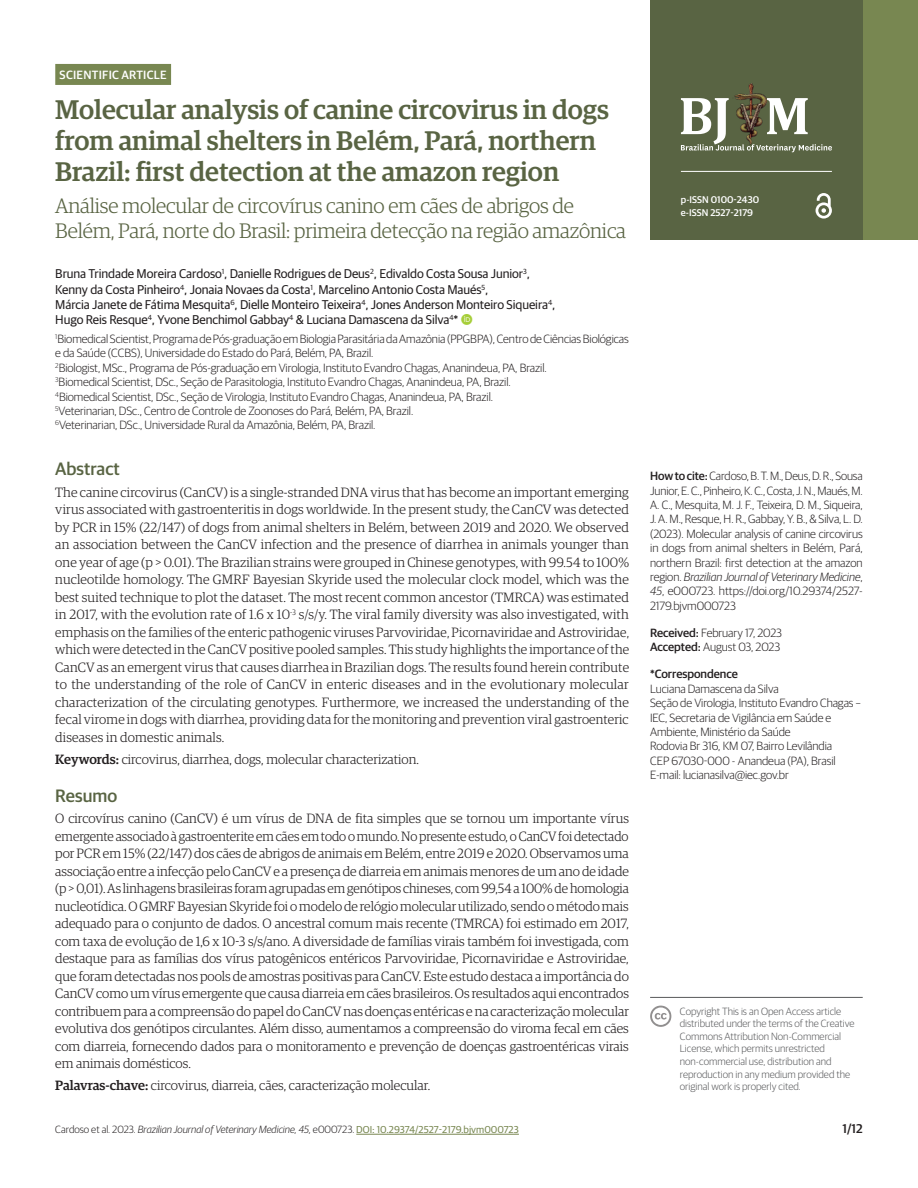
<style>
.page{position:relative;width:918px;height:1188px;background:#fff}
.page>*{position:absolute;margin:0;border:0;box-sizing:border-box;transform-origin:0 0}
.ArticleTitle{font:500 27px/31px "Guardian Egyptian";color:#596443}
.ArticleTitle-Trans1{font:300 21px/24.2px "Guardian Egyptian";letter-spacing:-.01em;color:#596443}
.AbstractTitle{font:500 18px "Guardian Sans";color:#596443}
.AbstractTitle-Trans1{font:500 18px "Guardian Sans";color:#596443}
.Abstract{font:300 13.5px/17.5px "Guardian Egyptian";letter-spacing:.01em;color:#231f20;text-align:justify}
.Abstract-Trans1{font:300 13.5px/17.5px "Guardian Egyptian";color:#231f20;text-align:justify}
.Keywords-Trans1{font:300 13.5px "Guardian Egyptian";color:#231f20}
.Keywords{font:300 13.5px "Guardian Egyptian";color:#231f20}
.Authors{font:12.75px/15.3px "Guardian Sans";letter-spacing:-.005em;color:#231f20}
.t1{font:500 12.75px "Guardian Sans";color:#231f20}
.Affiliations{font:300 12px/14.4px "Guardian Sans";letter-spacing:-.005em;color:#231f20}
.HowToCite{font:300 12px/14.4px "Guardian Sans";letter-spacing:-.005em;color:#231f20;text-align:justify}
.Correspondence{font:300 12px/14.4px "Guardian Sans";letter-spacing:-.005em;color:#231f20}
.History{font:300 12px "Guardian Sans";letter-spacing:-.005em;color:#231f20}
.t2{font:500 12px "Guardian Sans";letter-spacing:.02em;color:#fff}
.LicenseParaAlt{font:300 10.5px/12.6px "Guardian Sans";color:#57585a}
.t3{font:italic 300 10.5px "Guardian Sans";color:#231f20}
.t4{font:500 9.75px/12.6px "Guardian Sans";color:#fff}
.s1{font-weight:500}
.s2{font-style:italic}
.s3{font-style:normal}
.s4{font-weight:400;font-style:normal;font-size:10.05px;color:#788751}
</style>
<div class="page">
<hr style="left:356px;top:1134px;width:163px;height:1px;background:#788751">
<div style="left:857px;top:0;width:61px;height:240px;background:#788751"></div>
<div style="left:650px;top:0;width:213px;height:240px;background:#596443"></div>
<svg style="left:816px;top:193px;width:16px;height:26px"></svg>
<hr style="left:681px;top:171px;width:151px;height:1px;background:#fff">
<img style="left:734px;top:84px;width:32px;height:14px">
<svg style="left:681px;top:98px;width:151px;height:54px"></svg>
<div style="left:55px;top:64px;width:116px;height:21px;background:#788751"></div>
<svg style="left:650px;top:1006px;width:21px;height:21px"></svg>
<hr style="left:650px;top:997px;width:213px;height:1px;background:#57585a">
<p class="t2" style="left:60px;top:66px;width:109px">SCIENTIFIC ARTICLE</p>
<p class="ArticleTitle" style="left:55px;top:92px;width:555px">Molecular analysis of canine circovirus in dogs from animal shelters in Belém, Pará, northern<br>Brazil: first detection at the amazon region</p>
<p class="ArticleTitle-Trans1" style="left:55px;top:193px;width:572px">Análise molecular de circovírus canino em cães de abrigos de<br>Belém, Pará, norte do Brasil: primeira detecção na região amazônica</p>
<p class="Authors" style="left:55px;top:265px;width:502px">Bruna Trindade Moreira Cardoso<sup>1</sup>, Danielle Rodrigues de Deus<sup>2</sup>, Edivaldo Costa Sousa Junior<sup>3</sup>, Kenny da Costa Pinheiro<sup>4</sup>, Jonaia Novaes da Costa<sup>1</sup>, Marcelino Antonio Costa Maués<sup>5</sup>,<br>Márcia Janete de Fátima Mesquita<sup>6</sup>, Dielle Monteiro Teixeira<sup>4</sup>, Jones Anderson Monteiro Siqueira<sup>4</sup>, Hugo Reis Resque<sup>4</sup>, Yvone Benchimol Gabbay<sup>4</sup> &amp; Luciana Damascena da Silva<sup>4</sup>*</p>
<p class="Affiliations" style="left:55px;top:331px;width:575px"><sup>1</sup>Biomedical Scientist, Programa de Pós-graduação em Biologia Parasitária da Amazônia (PPGBPA), Centro de Ciências Biológicas e da Saúde (CCBS), Universidade do Estado do Pará, Belém, PA, Brazil.</p>
<p class="Affiliations" style="left:55px;top:360px;width:493px"><sup>2</sup>Biologist, MSc., Programa de Pós-graduação em Virologia, Instituto Evandro Chagas, Ananindeua, PA, Brazil.</p>
<p class="Affiliations" style="left:55px;top:374px;width:457px"><sup>3</sup>Biomedical Scientist, DSc., Seção de Parasitologia, Instituto Evandro Chagas, Ananindeua, PA, Brazil.</p>
<p class="Affiliations" style="left:55px;top:388px;width:439px"><sup>4</sup>Biomedical Scientist, DSc., Seção de Virologia, Instituto Evandro Chagas, Ananindeua, PA, Brazil.</p>
<p class="Affiliations" style="left:55px;top:403px;width:360px"><sup>5</sup>Veterinarian, DSc., Centro de Controle de Zoonoses do Pará, Belém, PA, Brazil.</p>
<p class="Affiliations" style="left:55px;top:417px;width:322px"><sup>6</sup>Veterinarian, DSc., Universidade Rural da Amazônia, Belém, PA, Brazil.</p>
<p class="AbstractTitle" style="left:55px;top:456px;width:66px">Abstract</p>
<p class="Abstract" style="left:55px;top:483px;width:575px">The canine circovirus (CanCV) is a single-stranded DNA virus that has become an important emerging virus associated with gastroenteritis in dogs worldwide. In the present study, the CanCV was detected by PCR in 15% (22/147) of dogs from animal shelters in Belém, between 2019 and 2020. We observed an association between the CanCV infection and the presence of diarrhea in animals younger than one year of age (p &gt; 0.01). The Brazilian strains were grouped in Chinese genotypes, with 99.54 to 100% nucleotilde homology. The GMRF Bayesian Skyride used the molecular clock model, which was the best suited technique to plot the dataset. The most recent common ancestor (TMRCA) was estimated in 2017, with the evolution rate of 1.6 x 10<sup>-3</sup> s/s/y. The viral family diversity was also investigated, with emphasis on the families of the enteric pathogenic viruses Parvoviridae, Picornaviridae and Astroviridae, which were detected in the CanCV positive pooled samples. This study highlights the importance of the CanCV as an emergent virus that causes diarrhea in Brazilian dogs. The results found herein contribute to the understanding of the role of CanCV in enteric diseases and in the evolutionary molecular characterization of the circulating genotypes. Furthermore, we increased the understanding of the fecal virome in dogs with diarrhea, providing data for the monitoring and prevention viral gastroenteric diseases in domestic animals.</p>
<p class="Keywords" style="left:55px;top:750px;width:365px"><span class="s1">Keywords:</span> circovirus, diarrhea, dogs, molecular characterization.</p>
<p class="AbstractTitle-Trans1" style="left:55px;top:782px;width:63px">Resumo</p>
<p class="Abstract-Trans1" style="left:55px;top:809px;width:575px">O circovírus canino (CanCV) é um vírus de DNA de fita simples que se tornou um importante vírus emergente associado à gastroenterite em cães em todo o mundo. No presente estudo, o CanCV foi detectado por PCR em 15% (22/147) dos cães de abrigos de animais em Belém, entre 2019 e 2020. Observamos uma associação entre a infecção pelo CanCV e a presença de diarreia em animais menores de um ano de idade (p &gt; 0,01). As linhagens brasileiras foram agrupadas em genótipos chineses, com 99,54 a 100% de homologia nucleotídica. O GMRF Bayesian Skyride foi o modelo de relógio molecular utilizado, sendo o método mais adequado para o conjunto de dados. O ancestral comum mais recente (TMRCA) foi estimado em 2017, com taxa de evolução de 1,6 x 10-3 s/s/ano. A diversidade de famílias virais também foi investigada, com destaque para as famílias dos vírus patogênicos entéricos Parvoviridae, Picornaviridae e Astroviridae, que foram detectadas nos pools de amostras positivas para CanCV. Este estudo destaca a importância do CanCV como um vírus emergente que causa diarreia em cães brasileiros. Os resultados aqui encontrados contribuem para a compreensão do papel do CanCV nas doenças entéricas e na caracterização molecular evolutiva dos genótipos circulantes. Além disso, aumentamos a compreensão do viroma fecal em cães com diarreia, fornecendo dados para o monitoramento e prevenção de doenças gastroentéricas virais em animais domésticos.</p>
<p class="Keywords-Trans1" style="left:55px;top:1077px;width:377px"><span class="s1">Palavras-chave:</span> circovirus, diarreia, cães, caracterização molecular.</p>
<p class="t4" style="left:681px;top:193px;width:80px">p-ISSN 0100-2430 e-ISSN 2527-2179</p>
<p class="HowToCite" style="left:650px;top:468px;width:214px"><span class="s1">How to cite:</span> Cardoso, B. T. M., Deus, D. R., Sousa Junior, E. C., Pinheiro, K. C., Costa, J. N., Maués, M.<br>A. C., Mesquita, M. J. F., Teixeira, D. M., Siqueira, J. A. M., Resque, H. R., Gabbay, Y. B., &amp; Silva, L. D. (2023). Molecular analysis of canine circovirus in dogs from animal shelters in Belém, Pará, northern Brazil: first detection at the amazon region. <span class="s2">Brazilian Journal of Veterinary Medicine</span>, <span class="s2">45</span>, e000723. https://doi.org/10.29374/2527- 2179.bjvm000723</p>
<p class="History" style="left:650px;top:624px;width:134px"><span class="s1">Received:</span> February 17, 2023</p>
<p class="History" style="left:650px;top:639px;width:132px"><span class="s1">Accepted:</span> August 03, 2023</p>
<p class="Correspondence" style="left:650px;top:666px;width:212px"><span class="s1">*Correspondence<br></span>Luciana Damascena da Silva<br>Seção de Virologia, Instituto Evandro Chagas – IEC, Secretaria de Vigilância em Saúde e Ambiente, Ministério da Saúde<br>Rodovia Br 316, KM 07, Bairro Levilândia<br>CEP 67030-000 - Anandeua (PA), Brasil E-mail: lucianasilva@iec.gov.br</p>
<p class="LicenseParaAlt" style="left:680px;top:1004px;width:176px">Copyright This is an Open Access article distributed under the terms of the Creative Commons Attribution Non-Commercial License, which permits unrestricted non-commercial use, distribution and reproduction in any medium provided the original work is properly cited.</p>
<p class="t3" style="left:55px;top:1122px;width:465px"><span class="s3">Cardoso et al. 2023.</span> Brazilian Journal of Veterinary Medicine, 45, <span class="s3">e000723.</span> <span class="s4">DOI: 10.29374/2527-2179.bjvm000723</span></p>
<p class="t1" style="left:843px;top:1119px;width:22px">1/12</p>
</div>
